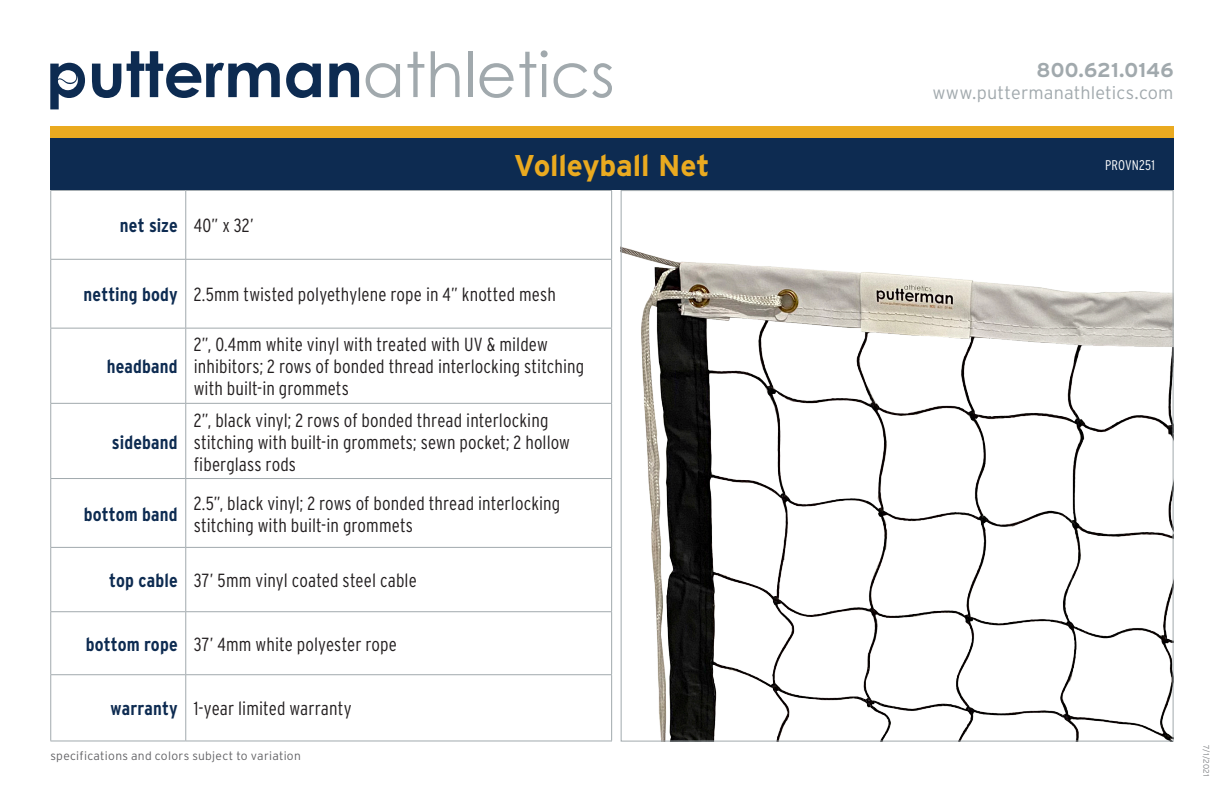
<style>
.page{position:relative;width:1224px;height:792px;background:#fff}
.page>*{position:absolute;margin:0;border:0;box-sizing:border-box;transform-origin:0 0}
.Product_Name{font:700 30px "Interstate";letter-spacing:-.005em;color:#eaaa20}
.t1{font:700 20px "Interstate";letter-spacing:.005em;color:#a1a9ad}
.Description{font:300 19px/22px "Interstate Condensed";letter-spacing:.005em;color:#231f20}
.Heading{font:700 19px "Interstate Condensed";letter-spacing:.01em;color:#0d2b51}
.t2{font:300 18px "Interstate";letter-spacing:.01em;color:#a1a9ad}
.Part{font:300 14px "Interstate Condensed";letter-spacing:.01em;color:#fff}
.t3{font:300 12px "Interstate";letter-spacing:.025em;color:#636366}
.t4{font:300 8px "Interstate";color:#808285}
</style>
<div class="page">
<svg style="left:366px;top:63px;width:34px;height:35px"></svg>
<svg style="left:408px;top:52px;width:16px;height:45px"></svg>
<svg style="left:431px;top:51px;width:29px;height:46px"></svg>
<hr style="left:468px;top:51px;width:4px;height:46px;background:#a1a9ad">
<svg style="left:480px;top:50px;width:68px;height:48px"></svg>
<svg style="left:554px;top:63px;width:58px;height:35px"></svg>
<svg style="left:92px;top:64px;width:29px;height:34px"></svg>
<svg style="left:127px;top:51px;width:153px;height:47px"></svg>
<svg style="left:286px;top:63px;width:35px;height:35px"></svg>
<svg style="left:329px;top:63px;width:30px;height:34px"></svg>
<svg style="left:50px;top:63px;width:35px;height:46px"></svg>
<div style="left:50px;top:126px;width:1124px;height:13px;background:#eaaa20"></div>
<hr style="left:50px;top:190px;width:136px;height:1px;background:#a1a9ad">
<hr style="left:50px;top:191px;width:1px;height:68px;background:#a1a9ad">
<hr style="left:186px;top:190px;width:426px;height:1px;background:#a1a9ad">
<hr style="left:185px;top:191px;width:1px;height:68px;background:#a1a9ad">
<hr style="left:611px;top:191px;width:1px;height:68px;background:#a1a9ad">
<hr style="left:50px;top:259px;width:136px;height:1px;background:#a1a9ad">
<hr style="left:50px;top:260px;width:1px;height:68px;background:#a1a9ad">
<hr style="left:186px;top:259px;width:426px;height:1px;background:#a1a9ad">
<hr style="left:185px;top:260px;width:1px;height:68px;background:#a1a9ad">
<hr style="left:611px;top:260px;width:1px;height:68px;background:#a1a9ad">
<hr style="left:50px;top:328px;width:136px;height:1px;background:#a1a9ad">
<hr style="left:50px;top:328px;width:1px;height:75px;background:#a1a9ad">
<hr style="left:186px;top:328px;width:426px;height:1px;background:#a1a9ad">
<hr style="left:185px;top:328px;width:1px;height:75px;background:#a1a9ad">
<hr style="left:611px;top:328px;width:1px;height:75px;background:#a1a9ad">
<hr style="left:50px;top:403px;width:136px;height:1px;background:#a1a9ad">
<hr style="left:50px;top:404px;width:1px;height:74px;background:#a1a9ad">
<hr style="left:186px;top:403px;width:426px;height:1px;background:#a1a9ad">
<hr style="left:185px;top:404px;width:1px;height:74px;background:#a1a9ad">
<hr style="left:611px;top:404px;width:1px;height:74px;background:#a1a9ad">
<hr style="left:50px;top:478px;width:136px;height:1px;background:#a1a9ad">
<hr style="left:50px;top:479px;width:1px;height:68px;background:#a1a9ad">
<hr style="left:186px;top:478px;width:426px;height:1px;background:#a1a9ad">
<hr style="left:185px;top:479px;width:1px;height:68px;background:#a1a9ad">
<hr style="left:611px;top:479px;width:1px;height:68px;background:#a1a9ad">
<hr style="left:50px;top:547px;width:136px;height:1px;background:#a1a9ad">
<hr style="left:50px;top:548px;width:1px;height:63px;background:#a1a9ad">
<hr style="left:186px;top:547px;width:426px;height:1px;background:#a1a9ad">
<hr style="left:185px;top:548px;width:1px;height:63px;background:#a1a9ad">
<hr style="left:611px;top:548px;width:1px;height:63px;background:#a1a9ad">
<hr style="left:50px;top:611px;width:136px;height:1px;background:#a1a9ad">
<hr style="left:50px;top:612px;width:1px;height:62px;background:#a1a9ad">
<hr style="left:186px;top:611px;width:426px;height:1px;background:#a1a9ad">
<hr style="left:185px;top:612px;width:1px;height:62px;background:#a1a9ad">
<hr style="left:611px;top:612px;width:1px;height:62px;background:#a1a9ad">
<hr style="left:50px;top:674px;width:136px;height:1px;background:#a1a9ad">
<hr style="left:50px;top:675px;width:1px;height:66px;background:#a1a9ad">
<hr style="left:186px;top:674px;width:426px;height:1px;background:#a1a9ad">
<hr style="left:185px;top:675px;width:1px;height:66px;background:#a1a9ad">
<hr style="left:611px;top:675px;width:1px;height:66px;background:#a1a9ad">
<hr style="left:50px;top:741px;width:136px;height:1px;background:#a1a9ad">
<hr style="left:186px;top:741px;width:426px;height:1px;background:#a1a9ad">
<img style="left:623px;top:247px;width:549px;height:493px">
<div style="left:50px;top:139px;width:1124px;height:51px;background:#0d2b51"></div>
<p class="t1" style="left:1037px;top:59px;width:138px">800.621.0146</p>
<p class="t2" style="left:932px;top:82px;width:243px">www.puttermanathletics.com</p>
<p class="Heading" style="left:120px;top:215px;width:59px">net size</p>
<p class="Description" style="left:194px;top:215px;width:62px">40” x 32’</p>
<p class="Product_Name" style="left:514px;top:149px;width:197px">Volleyball Net</p>
<p class="Part" style="left:1105px;top:157px;width:51px">PROVN251</p>
<p class="Heading" style="left:84px;top:284px;width:96px">netting body</p>
<p class="Description" style="left:194px;top:283px;width:364px">2.5mm twisted polyethylene rope in 4” knotted mesh</p>
<p class="Heading" style="left:107px;top:356px;width:73px">headband</p>
<p class="Heading" style="left:112px;top:431px;width:67px">sideband</p>
<p class="Description" style="left:194px;top:333px;width:392px">2”, 0.4mm white vinyl with treated with UV &amp; mildew inhibitors; 2 rows of bonded thread interlocking stitching with built-in grommets</p>
<p class="Description" style="left:194px;top:409px;width:378px">2”, black vinyl; 2 rows of bonded thread interlocking stitching with built-in grommets; sewn pocket; 2 hollow fiberglass rods</p>
<p class="Heading" style="left:84px;top:503px;width:95px">bottom band</p>
<p class="Description" style="left:194px;top:492px;width:368px">2.5”, black vinyl; 2 rows of bonded thread interlocking stitching with built-in grommets</p>
<p class="Heading" style="left:109px;top:570px;width:70px">top cable</p>
<p class="Description" style="left:194px;top:569px;width:225px">37’ 5mm vinyl coated steel cable</p>
<p class="Heading" style="left:86px;top:634px;width:94px">bottom rope</p>
<p class="Description" style="left:194px;top:633px;width:205px">37’ 4mm white polyester rope</p>
<p class="Heading" style="left:111px;top:698px;width:69px">warranty</p>
<p class="Description" style="left:194px;top:698px;width:159px">1-year limited warranty</p>
<p class="t3" style="left:50px;top:749px;width:252px">specifications and colors subject to variation</p>
<p class="t4" style="left:1211px;top:745px;width:33px;rotate:90deg">7/1/2021</p>
</div>
